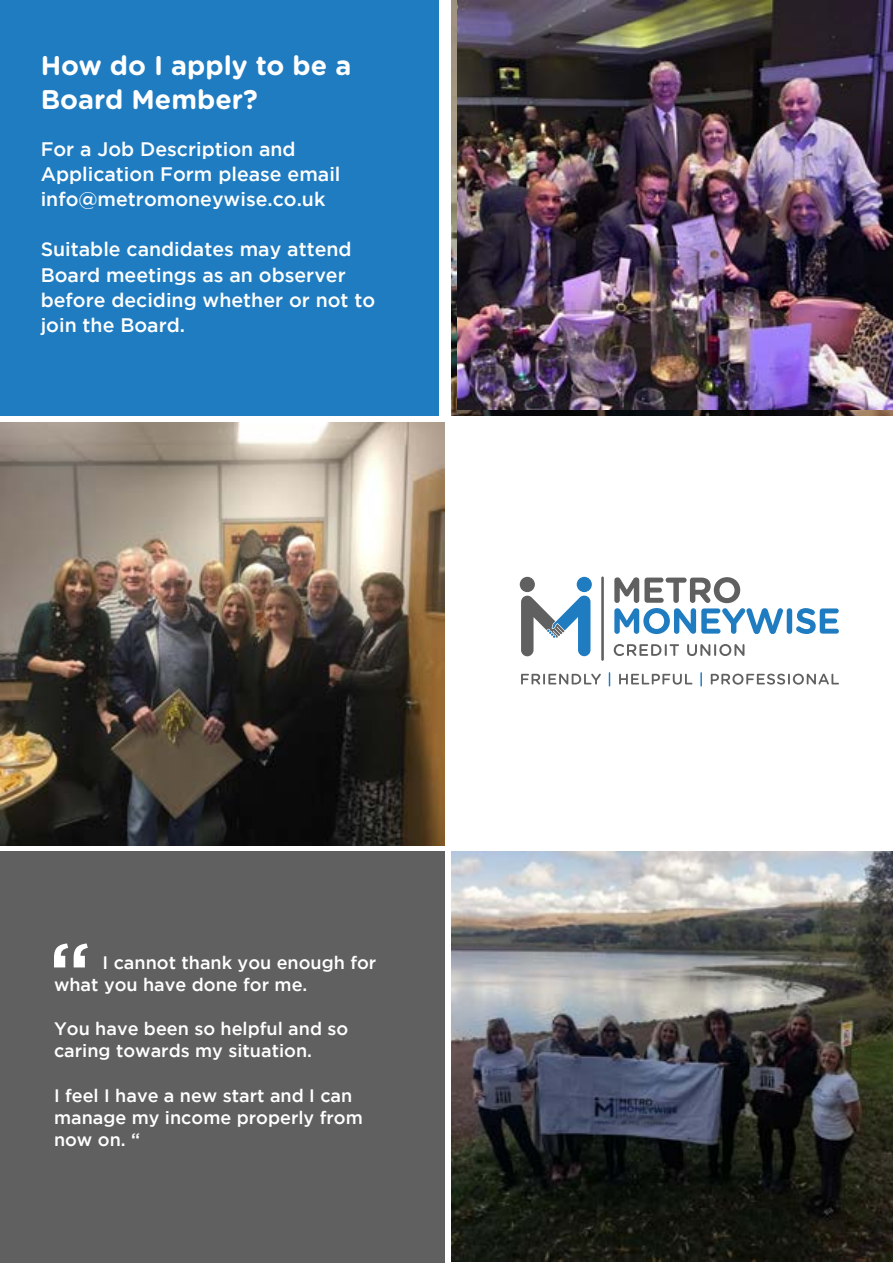
<style>
.page{position:relative;width:893px;height:1263px;background:#fff}
.page>*{position:absolute;margin:0;border:0;box-sizing:border-box;transform-origin:0 0}
.t1{font:700 27px/34.2px "Gotham Rounded";color:#fff}
.t2{font:500 19.5px/25.2px "Gotham";color:#fff}
.t3{font:500 18px/22.2px "Gotham";color:#fff}
</style>
<div class="page">
<img style="left:451px;top:0;width:442px;height:416px">
<img style="left:451px;top:852px;width:442px;height:409px">
<img style="left:458px;top:0;width:435px;height:410px">
<div style="left:0;top:852px;width:444px;height:411px;background:#5f605f"></div>
<img style="left:0;top:423px;width:444px;height:422px">
<div style="left:0;top:0;width:439px;height:416px;background:#1f7cc1"></div>
<svg style="left:54px;top:943px;width:34px;height:24px"></svg>
<svg style="left:614px;top:577px;width:169px;height:57px"></svg>
<div style="left:787px;top:608px;width:5px;height:26px;background:#1f7cc1;border-radius:3px"></div>
<svg style="left:796px;top:608px;width:43px;height:26px"></svg>
<hr style="left:601px;top:576px;width:3px;height:85px;background:#5f605f">
<svg style="left:614px;top:644px;width:65px;height:12px"></svg>
<svg style="left:687px;top:644px;width:57px;height:12px"></svg>
<div style="left:577px;top:577px;width:15px;height:15px;background:#1f7cc1;border-radius:50%"></div>
<div style="left:520px;top:577px;width:15px;height:15px;background:#5f605f;border-radius:50%"></div>
<svg style="left:521px;top:595px;width:69px;height:61px"></svg>
<svg style="left:521px;top:674px;width:80px;height:10px"></svg>
<svg style="left:609px;top:672px;width:1px;height:14px"></svg>
<svg style="left:619px;top:674px;width:73px;height:11px"></svg>
<svg style="left:700px;top:672px;width:2px;height:14px"></svg>
<svg style="left:711px;top:674px;width:128px;height:11px"></svg>
<h1 class="t1" style="left:41px;top:47px;width:312px">How do I apply to be a<br>Board Member?</h1>
<p class="t2" style="left:41px;top:136px;width:301px">For a Job Description and<br>Application Form please email info@metromoneywise.co.uk</p>
<p class="t2" style="left:41px;top:236px;width:336px">Suitable candidates may attend<br>Board meetings as an observer before deciding whether or not to join the Board.</p>
<p class="t3" style="left:54px;top:951px;width:324px;text-indent:49px">I cannot thank you enough for what you have done for me.</p>
<p class="t3" style="left:54px;top:1017px;width:296px">You have been so helpful and so caring towards my situation.</p>
<p class="t3" style="left:54px;top:1084px;width:310px">I feel I have a new start and I can manage my income properly from now on. “</p>
</div>
